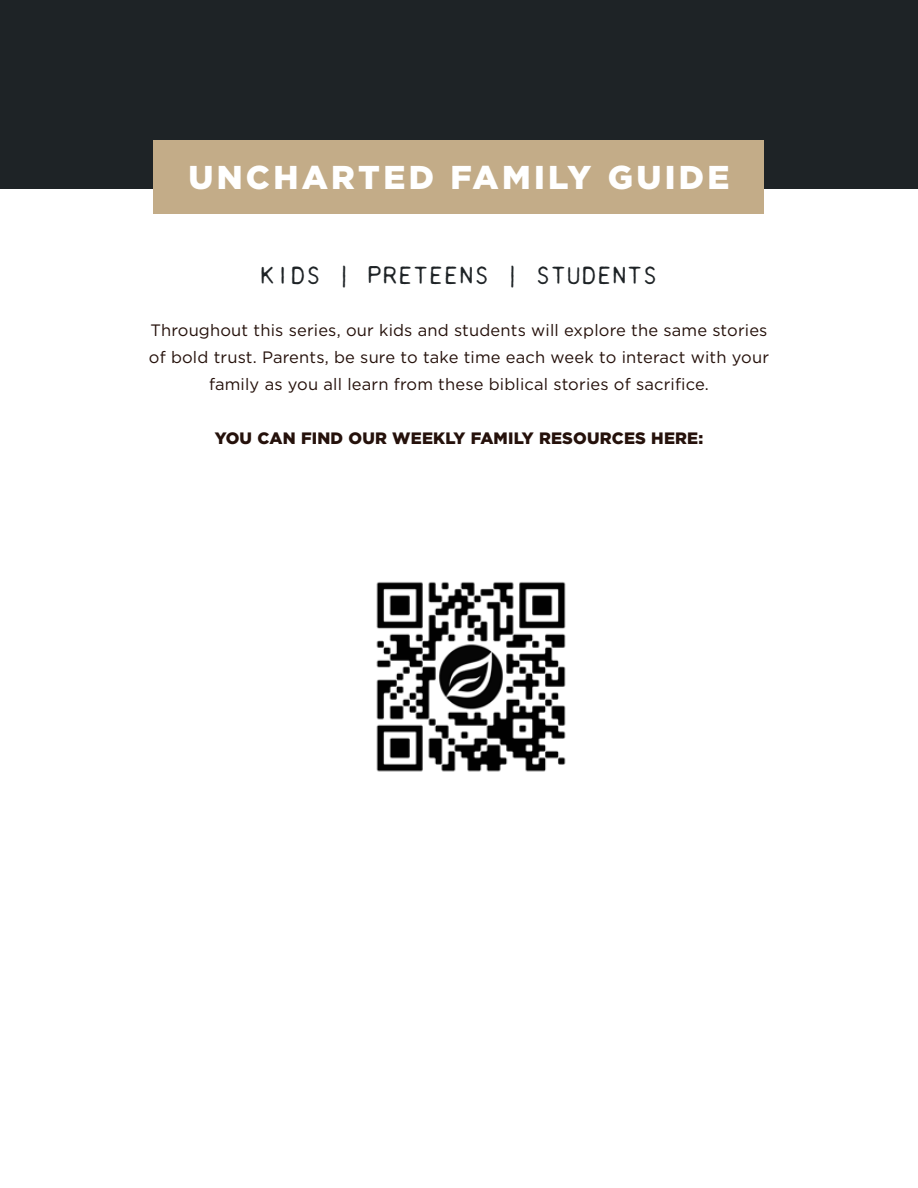
<style>
.page{position:relative;width:918px;height:1188px;background:#fff}
.page>*{position:absolute;margin:0;border:0;box-sizing:border-box;transform-origin:0 0}
.t1{font:900 33px "Gotham";letter-spacing:.1em;color:#fff}
.t2{font:28.5px "Daisy Wheel";color:#1e2326}
.t3{font:16.5px/27px "Gotham";letter-spacing:.01em;color:#25110b;text-align:center}
.t4{font:900 16.5px "Gotham";letter-spacing:.01em;color:#25110b}
</style>
<div class="page">
<div style="left:0;top:0;width:918px;height:189px;background:#1e2326"></div>
<div style="left:154px;top:140px;width:610px;height:74px;background:#c3ac88"></div>
<img style="left:376px;top:581px;width:190px;height:191px">
<h1 class="t1" style="left:188px;top:155px;width:543px">UNCHARTED FAMILY GUIDE</h1>
<h2 class="t2" style="left:260px;top:257px;width:399px">KIDS | PRETEENS | STUDENTS</h2>
<p class="t3" style="left:149px;top:316px;width:622px">Throughout this series, our kids and students will explore the same stories of bold trust. Parents, be sure to take time each week to interact with your family as you all learn from these biblical stories of sacrifice.</p>
<p class="t4" style="left:215px;top:427px;width:490px">YOU CAN FIND OUR WEEKLY FAMILY RESOURCES HERE:</p>
</div>
